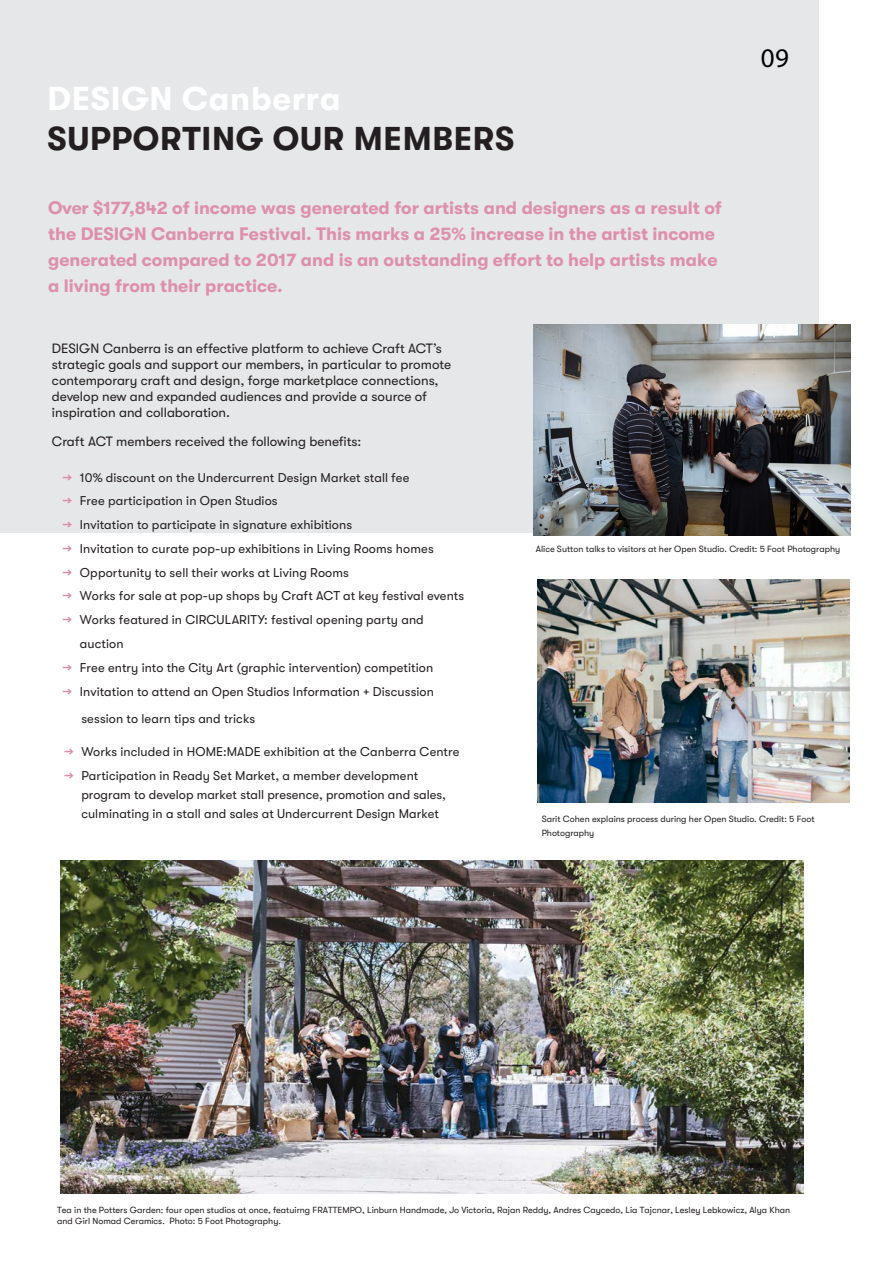
<style>
.page{position:relative;width:893px;height:1263px;background:#fff}
.page>*{position:absolute;margin:0;border:0;box-sizing:border-box;transform-origin:0 0}
.Standfirst{font:700 33px/40.2px "GT Walsheim";letter-spacing:.025em;color:#231f20}
.t1{font:27px "Myriad Pro";color:#000}
.Pull_quote_H1{font:700 18px/25.8px "GT Walsheim";color:#dd90ab}
.t2{font:13.5px/16.2px "GT Walsheim";color:#231f20}
.t3{font:12.75px/19px "GT Walsheim";letter-spacing:.005em;color:#231f20}
.t4{font:9px/10.8px "GT Walsheim";color:#231f20}
.s1{color:#fff}
.s2{font-weight:700;color:#dc8caa}
</style>
<div class="page">
<div style="left:0;top:0;width:819px;height:533px;background:#e6e7e8"></div>
<img style="left:534px;top:325px;width:316px;height:210px">
<img style="left:537px;top:579px;width:313px;height:223px">
<img style="left:60px;top:860px;width:743px;height:333px">
<p class="Standfirst" style="left:47px;top:78px;width:468px"><span class="s1">DESIGN Canberra<br></span>SUPPORTING OUR MEMBERS</p>
<p class="Pull_quote_H1" style="left:48px;top:195px;width:675px">Over $177,842 of income was generated for artists and designers as a result of the DESIGN Canberra Festival. This marks a 25% increase in the artist income generated compared to 2017 and is an outstanding effort to help artists make a living from their practice.</p>
<h2 class="t1" style="left:761px;top:42px;width:30px">09</h2>
<p class="t2" style="left:52px;top:340px;width:401px">DESIGN Canberra is an effective platform to achieve Craft ACT’s strategic goals and support our members, in particular to promote contemporary craft and design, forge marketplace connections, develop new and expanded audiences and provide a source of inspiration and collaboration.</p>
<p class="t2" style="left:52px;top:434px;width:311px">Craft ACT members received the following benefits:</p>
<p class="t3" style="left:63px;top:468px;width:348px"><span class="s2">→</span> 10% discount on the Undercurrent Design Market stall fee</p>
<p class="t3" style="left:63px;top:491px;width:216px"><span class="s2">→</span> Free participation in Open Studios</p>
<p class="t3" style="left:63px;top:515px;width:291px"><span class="s2">→</span> Invitation to participate in signature exhibitions</p>
<p class="t3" style="left:63px;top:539px;width:372px"><span class="s2">→</span> Invitation to curate pop-up exhibitions in Living Rooms homes</p>
<p class="t3" style="left:63px;top:563px;width:287px"><span class="s2">→</span> Opportunity to sell their works at Living Rooms</p>
<p class="t3" style="left:63px;top:587px;width:403px"><span class="s2">→</span> Works for sale at pop-up shops by Craft ACT at key festival events</p>
<p class="t3" style="left:80px;top:608px;width:345px;line-height:23.9px;text-indent:-17px"><span class="s2">→</span> Works featured in CIRCULARITY: festival opening party and auction</p>
<p class="t3" style="left:63px;top:658px;width:372px"><span class="s2">→</span> Free entry into the City Art (graphic intervention) competition</p>
<p class="t3" style="left:81px;top:678px;width:354px;line-height:27.5px;text-indent:-18px"><span class="s2">→</span> Invitation to attend an Open Studios Information + Discussion session to learn tips and tricks</p>
<p class="t3" style="left:64px;top:742px;width:397px"><span class="s2">→</span> Works included in HOME:MADE exhibition at the Canberra Centre</p>
<p class="t3" style="left:81px;top:766px;width:366px;text-indent:-17px"><span class="s2">→</span> Participation in Ready Set Market, a member development program to develop market stall presence, promotion and sales, culminating in a stall and sales at Undercurrent Design Market</p>
<p class="t4" style="left:536px;top:543px;width:306px">Alice Sutton talks to visitors at her Open Studio. Credit: 5 Foot Photography</p>
<p class="t4" style="left:542px;top:812px;width:275px;line-height:13.5px">Sarit Cohen explains process during her Open Studio. Credit: 5 Foot<br>Photography</p>
<p class="t4" style="left:57px;top:1205px;width:735px">Tea in the Potters Garden: four open studios at once, featuirng FRATTEMPO, Linburn Handmade, Jo Victoria, Rajan Reddy, Andres Caycedo, Lia Tajcnar, Lesley Lebkowicz, Alya Khan and Girl Nomad Ceramics. Photo: 5 Foot Photography.</p>
</div>
